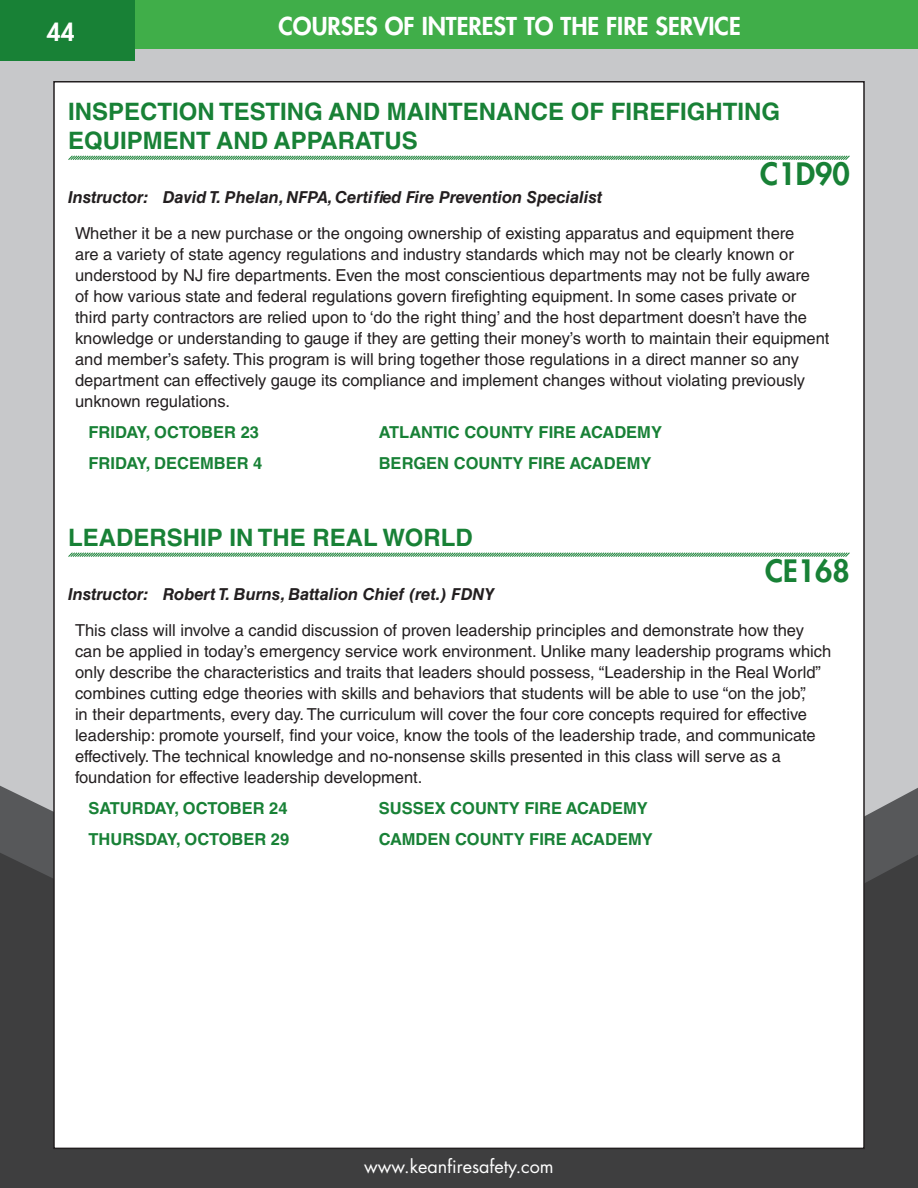
<style>
.page{position:relative;width:918px;height:1188px;background:#c7c8ca}
.page>*{position:absolute;margin:0;border:0;box-sizing:border-box;transform-origin:0 0}
.CourseID{font:800 30px "Futura Std";color:#188136}
.CourseHeader{font:700 24px/28.8px "Helvetica LT Std";color:#188136}
.Dates{font:800 24px "Futura Std";color:#fff}
.t1{font:18px "Futura Std";color:#fff}
.Body_Text{font:16.5px/21.1px "Helvetica LT Std";color:#231f20}
.Dates-2{font:700 16.5px "Helvetica LT Std";color:#188136}
.Instructor{font:italic 700 16.5px "Helvetica LT Std";color:#231f20}
</style>
<div class="page">
<svg style="left:0;top:785px;width:918px;height:55px;fill:#57585a"></svg>
<div style="left:0;top:840px;width:918px;height:348px;background:#3e3e3f"></div>
<div style="left:0;top:0;width:918px;height:49px;background:#40ae49"></div>
<div style="left:0;top:0;width:135px;height:61px;background:#188136"></div>
<div style="left:54px;top:82px;width:810px;height:1066px;background:#fff"></div>
<svg style="left:68px;top:155px;width:782px;height:5px;background:#8dc19c"></svg>
<svg style="left:68px;top:552px;width:782px;height:5px;background:#8dc09c"></svg>
<p class="Dates" style="left:47px;top:16px;width:29px">44</p>
<p class="Dates" style="left:279px;top:11px;width:464px">COURSES OF INTEREST TO THE FIRE SERVICE</p>
<p class="CourseHeader" style="left:68px;top:97px;width:713px">INSPECTION TESTING AND MAINTENANCE OF FIREFIGHTING<br>EQUIPMENT AND APPARATUS</p>
<p class="CourseID" style="left:760px;top:155px;width:91px">C1D90</p>
<p class="Instructor" style="left:68px;top:187px;width:535px">Instructor: David T. Phelan, NFPA, Certified Fire Prevention Specialist</p>
<p class="Body_Text" style="left:75px;top:222px;width:756px">Whether it be a new purchase or the ongoing ownership of existing apparatus and equipment there<br>are a variety of state agency regulations and industry standards which may not be clearly known or understood by NJ fire departments. Even the most conscientious departments may not be fully aware<br>of how various state and federal regulations govern firefighting equipment. In some cases private or third party contractors are relied upon to ‘do the right thing’ and the host department doesn’t have the knowledge or understanding to gauge if they are getting their money’s worth to maintain their equipment and member’s safety. This program is will bring together those regulations in a direct manner so any department can effectively gauge its compliance and implement changes without violating previously unknown regulations.</p>
<p class="Dates-2" style="left:88px;top:422px;width:172px">FRIDAY, OCTOBER 23</p>
<p class="Dates-2" style="left:379px;top:422px;width:285px">ATLANTIC COUNTY FIRE ACADEMY</p>
<p class="Dates-2" style="left:88px;top:453px;width:175px">FRIDAY, DECEMBER 4</p>
<p class="Dates-2" style="left:379px;top:453px;width:274px">BERGEN COUNTY FIRE ACADEMY</p>
<p class="CourseHeader" style="left:68px;top:522px;width:406px">LEADERSHIP IN THE REAL WORLD</p>
<p class="CourseID" style="left:765px;top:552px;width:86px">CE168</p>
<p class="Instructor" style="left:68px;top:584px;width:428px">Instructor: Robert T. Burns, Battalion Chief (ret.) FDNY</p>
<p class="Body_Text" style="left:75px;top:619px;width:758px">This class will involve a candid discussion of proven leadership principles and demonstrate how they can be applied in today’s emergency service work environment. Unlike many leadership programs which only describe the characteristics and traits that leaders should possess, “Leadership in the Real World” combines cutting edge theories with skills and behaviors that students will be able to use “on the job”,<br>in their departments, every day. The curriculum will cover the four core concepts required for effective leadership: promote yourself, find your voice, know the tools of the leadership trade, and communicate effectively. The technical knowledge and no-nonsense skills presented in this class will serve as a foundation for effective leadership development.</p>
<p class="Dates-2" style="left:88px;top:798px;width:201px">SATURDAY, OCTOBER 24</p>
<p class="Dates-2" style="left:379px;top:798px;width:271px">SUSSEX COUNTY FIRE ACADEMY</p>
<p class="Dates-2" style="left:88px;top:829px;width:202px">THURSDAY, OCTOBER 29</p>
<p class="Dates-2" style="left:379px;top:829px;width:276px">CAMDEN COUNTY FIRE ACADEMY</p>
<p class="t1" style="left:364px;top:1155px;width:191px">www.keanfiresafety.com</p>
</div>
